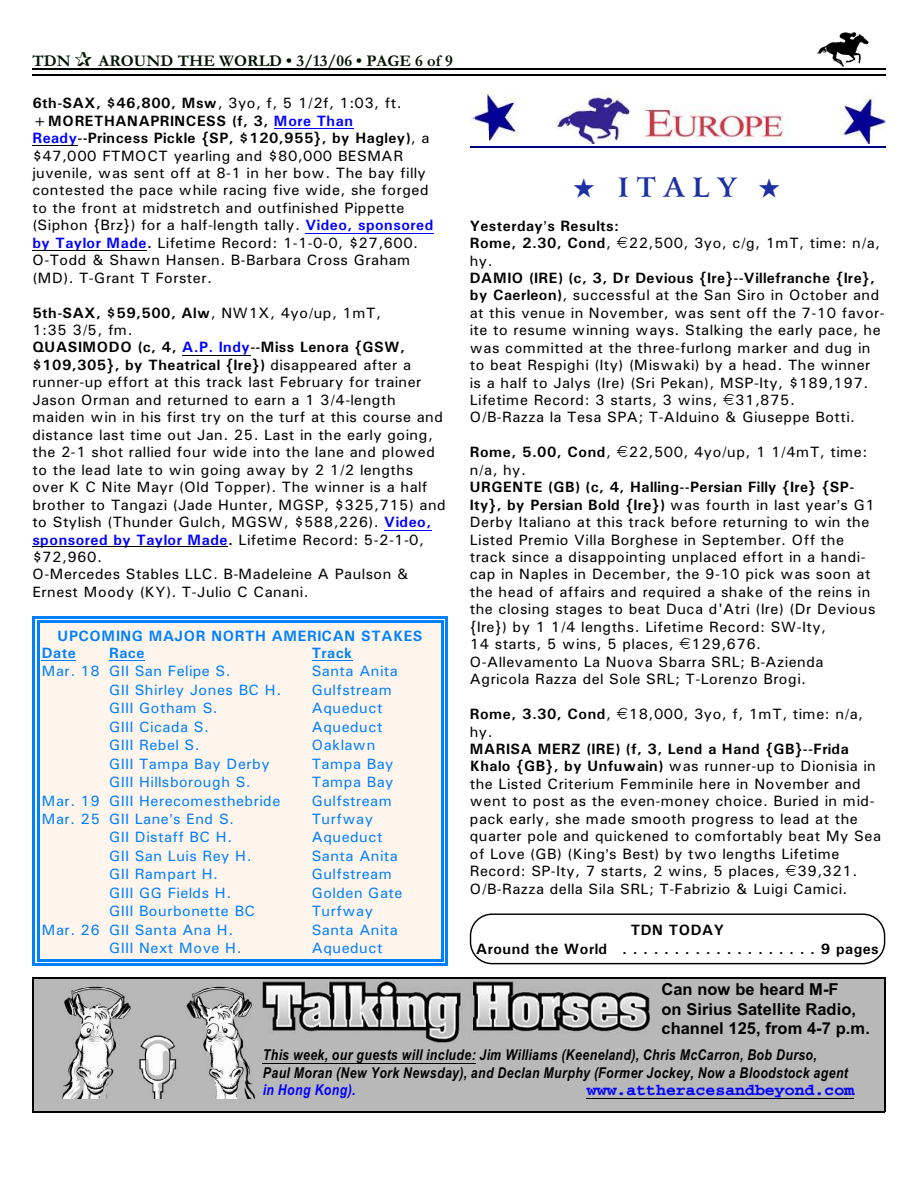
<style>
.page{position:relative;width:918px;height:1188px;background:#fff}
.page>*{position:absolute;margin:0;border:0;box-sizing:border-box;transform-origin:0 0}
.t1{font:700 27px "Arrus BT";letter-spacing:.295em;color:#1c30a1}
.t2{font:700 16.5px/19.8px "Arial";color:#000}
.t3{font:700 16.5px "Garamond";letter-spacing:.005em;color:#001400}
.t4{font:700 16.5px "Courier";letter-spacing:.005em;color:#00f}
.t5{font:15px/17.4px "Univers";letter-spacing:.03em;color:#000}
.t6{font:15px "Univers";letter-spacing:.03em;color:#0080ff}
.t7{font:italic 700 15px/17.4px "Arial Narrow";letter-spacing:.03em;color:#000}
.t8{font:700 15px/17.4px "Univers";letter-spacing:.03em;color:#000}
.t9{font:700 15px/17px "Univers";letter-spacing:.04em;color:#0080ff}
.t10{font:italic 700 15px "Arial Narrow";letter-spacing:.03em;color:#00f}
.s1{font-weight:700}
.s2{font-weight:700;color:#00f}
.s3{font-weight:400}
</style>
<div class="page">
<img style="left:817px;top:32px;width:51px;height:34px">
<hr style="left:32px;top:68px;width:853px;height:1px;background:#000">
<hr style="left:32px;top:75px;width:853px;height:1px;background:#000">
<div style="left:32px;top:977px;width:853px;height:135px;background:#b8b8b8"></div>
<img style="left:62px;top:982px;width:201px;height:117px">
<img style="left:263px;top:981px;width:387px;height:61px">
<hr style="left:263px;top:1063px;width:213px;height:1px;background:#000">
<hr style="left:587px;top:1098px;width:267px;height:1px;background:#000">
<hr style="left:32px;top:977px;width:2px;height:135px;background:#000">
<hr style="left:884px;top:977px;width:1px;height:135px;background:#000">
<hr style="left:32px;top:977px;width:853px;height:2px;background:#000">
<hr style="left:32px;top:1111px;width:853px;height:1px;background:#000">
<div style="left:37px;top:621px;width:407px;height:341px;background:#fff5ed"></div>
<hr style="left:42px;top:660px;width:34px;height:1px;background:#0080ff">
<hr style="left:109px;top:660px;width:36px;height:1px;background:#0080ff">
<hr style="left:312px;top:660px;width:41px;height:1px;background:#0080ff">
<hr style="left:37px;top:621px;width:2px;height:341px;background:#0080ff">
<hr style="left:441px;top:621px;width:3px;height:341px;background:#0080ff">
<hr style="left:37px;top:621px;width:407px;height:2px;background:#0080ff">
<hr style="left:37px;top:959px;width:407px;height:3px;background:#0080ff">
<hr style="left:32px;top:616px;width:3px;height:350px;background:#0080ff">
<hr style="left:445px;top:616px;width:3px;height:350px;background:#0080ff">
<hr style="left:32px;top:616px;width:416px;height:3px;background:#0080ff">
<hr style="left:32px;top:964px;width:416px;height:2px;background:#0080ff">
<img style="left:470px;top:93px;width:416px;height:51px">
<hr style="left:470px;top:147px;width:415px;height:1px;background:#000080">
<hr style="left:274px;top:128px;width:80px;height:1px;background:#00f">
<hr style="left:32px;top:145px;width:46px;height:1px;background:#000">
<hr style="left:305px;top:233px;width:129px;height:1px;background:#00f">
<hr style="left:32px;top:250px;width:115px;height:1px;background:#000">
<hr style="left:182px;top:355px;width:68px;height:1px;background:#000">
<hr style="left:384px;top:530px;width:48px;height:1px;background:#00f">
<hr style="left:32px;top:547px;width:196px;height:1px;background:#000">
<div style="left:470px;top:914px;width:415px;height:50px;border:1px solid #000;border-radius:22px"></div>
<p class="t3" style="left:32px;top:55px;width:40px">TDN</p>
<p class="t3" style="left:98px;top:55px;width:356px">AROUND THE WORLD • 3/13/06 • PAGE 6 of 9</p>
<p class="t5" style="left:32px;top:96px;width:402px"><span class="s1">6th-SAX, $46,800, Msw</span>, 3yo, f, 5 1/2f, 1:03, ft. <span class="s1">+MORETHANAPRINCESS (f, 3,</span> <span class="s2">More Than Ready</span><span class="s1">--Princess Pickle {SP, $120,955}, by Hagley)</span>, a $47,000 FTMOCT yearling and $80,000 BESMAR juvenile, was sent off at 8-1 in her bow. The bay filly contested the pace while racing five wide, she forged to the front at midstretch and outfinished Pippette (Siphon {Brz}) for a half-length tally. <span class="s2">Video, sponsored by Taylor Made</span><span class="s1">.</span> Lifetime Record: 1-1-0-0, $27,600.<br>O-Todd &amp; Shawn Hansen. B-Barbara Cross Graham (MD). T-Grant T Forster.</p>
<p class="t5" style="left:32px;top:305px;width:415px"><span class="s1">5th-SAX, $59,500, Alw</span>, NW1X, 4yo/up, 1mT,<br>1:35 3/5, fm.<br><span class="s1">QUASIMODO (c, 4,</span> <span class="s2">A.P. Indy</span><span class="s1">--Miss Lenora {GSW, $109,305}, by Theatrical {Ire})</span> disappeared after a runner-up effort at this track last February for trainer Jason Orman and returned to earn a 1 3/4-length maiden win in his first try on the turf at this course and distance last time out Jan. 25. Last in the early going, the 2-1 shot rallied four wide into the lane and plowed to the lead late to win going away by 2 1/2 lengths over K C Nite Mayr (Old Topper). The winner is a half brother to Tangazi (Jade Hunter, MGSP, $325,715) and to Stylish (Thunder Gulch, MGSW, $588,226). <span class="s2">Video, sponsored by Taylor Made</span><span class="s1">.</span> Lifetime Record: 5-2-1-0, $72,960.<br>O-Mercedes Stables LLC. B-Madeleine A Paulson &amp; Ernest Moody (KY). T-Julio C Canani.</p>
<p class="t9" style="left:42px;top:629px;width:382px;text-indent:16px">UPCOMING MAJOR NORTH AMERICAN STAKES<br>Date</p>
<p class="t9" style="left:109px;top:646px;width:37px">Race</p>
<p class="t9" style="left:312px;top:646px;width:42px">Track</p>
<p class="t6" style="left:42px;top:666px;width:191px">Mar. 18 GII San Felipe S.</p>
<p class="t6" style="left:312px;top:666px;width:88px">Santa Anita</p>
<p class="t6" style="left:109px;top:684px;width:174px">GII Shirley Jones BC H.</p>
<p class="t6" style="left:312px;top:684px;width:81px">Gulfstream</p>
<p class="t6" style="left:109px;top:703px;width:110px">GIII Gotham S.</p>
<p class="t6" style="left:312px;top:703px;width:72px">Aqueduct</p>
<p class="t6" style="left:109px;top:721px;width:101px">GIII Cicada S.</p>
<p class="t6" style="left:312px;top:721px;width:72px">Aqueduct</p>
<p class="t6" style="left:109px;top:740px;width:92px">GIII Rebel S.</p>
<p class="t6" style="left:312px;top:740px;width:65px">Oaklawn</p>
<p class="t6" style="left:109px;top:758px;width:162px">GIII Tampa Bay Derby</p>
<p class="t6" style="left:312px;top:758px;width:83px">Tampa Bay</p>
<p class="t6" style="left:109px;top:777px;width:143px">GIII Hillsborough S.</p>
<p class="t6" style="left:312px;top:777px;width:83px">Tampa Bay</p>
<p class="t6" style="left:42px;top:795px;width:240px">Mar. 19 GIII Herecomesthebride</p>
<p class="t6" style="left:312px;top:795px;width:81px">Gulfstream</p>
<p class="t6" style="left:42px;top:814px;width:194px">Mar. 25 GII Lane s End S.</p>
<p class="t6" style="left:312px;top:814px;width:63px">Turfway</p>
<p class="t6" style="left:109px;top:832px;width:125px">GII Distaff BC H.</p>
<p class="t6" style="left:312px;top:832px;width:72px">Aqueduct</p>
<p class="t6" style="left:109px;top:850px;width:144px">GII San Luis Rey H.</p>
<p class="t6" style="left:312px;top:850px;width:88px">Santa Anita</p>
<p class="t6" style="left:109px;top:869px;width:111px">GII Rampart H.</p>
<p class="t6" style="left:312px;top:869px;width:81px">Gulfstream</p>
<p class="t6" style="left:109px;top:887px;width:124px">GIII GG Fields H.</p>
<p class="t6" style="left:312px;top:887px;width:92px">Golden Gate</p>
<p class="t6" style="left:109px;top:906px;width:147px">GIII Bourbonette BC</p>
<p class="t6" style="left:312px;top:906px;width:63px">Turfway</p>
<p class="t6" style="left:42px;top:924px;width:193px">Mar. 26 GII Santa Ana H.</p>
<p class="t6" style="left:312px;top:924px;width:88px">Santa Anita</p>
<p class="t6" style="left:109px;top:943px;width:134px">GIII Next Move H.</p>
<p class="t6" style="left:312px;top:943px;width:72px">Aqueduct</p>
<h1 class="t1" style="left:574px;top:176px;width:208px">★ ITALY ★</h1>
<p class="t8" style="left:470px;top:218px;width:412px">Yesterday s Results:<br>Rome, 2.30, Cond<span class="s3">, 22,500, 3yo, c/g, 1mT, time: n/a, hy.</span></p>
<p class="t5" style="left:470px;top:270px;width:417px"><span class="s1">DAMIO (IRE) (c, 3, Dr Devious {Ire}--Villefranche {Ire}, by Caerleon)</span>, successful at the San Siro in October and at this venue in November, was sent off the 7-10 favor&shy;ite to resume winning ways. Stalking the early pace, he was committed at the three-furlong marker and dug in to beat Respighi (Ity) (Miswaki) by a head. The winner is a half to Jalys (Ire) (Sri Pekan), MSP-Ity, $189,197.<br>Lifetime Record: 3 starts, 3 wins, 31,875.<br>O/B-Razza la Tesa SPA; T-Alduino &amp; Giuseppe Botti.</p>
<p class="t5" style="left:470px;top:445px;width:399px"><span class="s1">Rome, 5.00, Cond</span>, 22,500, 4yo/up, 1 1/4mT, time: n/a, hy.</p>
<p class="t5" style="left:470px;top:480px;width:407px"><span class="s1">URGENTE (GB) (c, 4, Halling--Persian Filly {Ire} {SP-Ity}, by Persian Bold {Ire})</span> was fourth in last year s G1<br>Derby Italiano at this track before returning to win the Listed Premio Villa Borghese in September. Off the track since a disappointing unplaced effort in a handi&shy;cap in Naples in December, the 9-10 pick was soon at the head of affairs and required a shake of the reins in the closing stages to beat Duca d'Atri (Ire) (Dr Devious {Ire}) by 1 1/4 lengths. Lifetime Record: SW-Ity,<br>14 starts, 5 wins, 5 places, 129,676.<br>O-Allevamento La Nuova Sbarra SRL; B-Azienda Agricola Razza del Sole SRL; T-Lorenzo Brogi.</p>
<p class="t5" style="left:470px;top:707px;width:395px"><span class="s1">Rome, 3.30, Cond</span>, 18,000, 3yo, f, 1mT, time: n/a, hy.</p>
<p class="t5" style="left:470px;top:741px;width:413px"><span class="s1">MARISA MERZ (IRE) (f, 3, Lend a Hand {GB}--Frida Khalo {GB}, by Unfuwain)</span> was runner-up to Dionisia in the Listed Criterium Femminile here in November and went to post as the even-money choice. Buried in mid&shy;pack early, she made smooth progress to lead at the quarter pole and quickened to comfortably beat My Sea of Love (GB) (King s Best) by two lengths Lifetime Record: SP-Ity, 7 starts, 2 wins, 5 places, 39,321.<br>O/B-Razza della Sila SRL; T-Fabrizio &amp; Luigi Camici.</p>
<p class="t8" style="left:476px;top:922px;width:404px;line-height:19.2px;text-align:center">TDN TODAY<br>Around the World ...................9 pages</p>
<p class="t2" style="left:662px;top:981px;width:210px">Can now be heard M-F<br>on Sirius Satellite Radio, channel 125, from 4-7 p.m.</p>
<p class="t7" style="left:263px;top:1048px;width:587px">This week, our guests will include: Jim Williams (Keeneland), Chris McCarron, Bob Durso,<br>Paul Moran (New York Newsday), and Declan Murphy (Former Jockey, Now a Bloodstock agent</p>
<p class="t10" style="left:263px;top:1084px;width:94px">in Hong Kong).</p>
<p class="t4" style="left:587px;top:1085px;width:269px">www.attheracesandbeyond.com</p>
</div>
